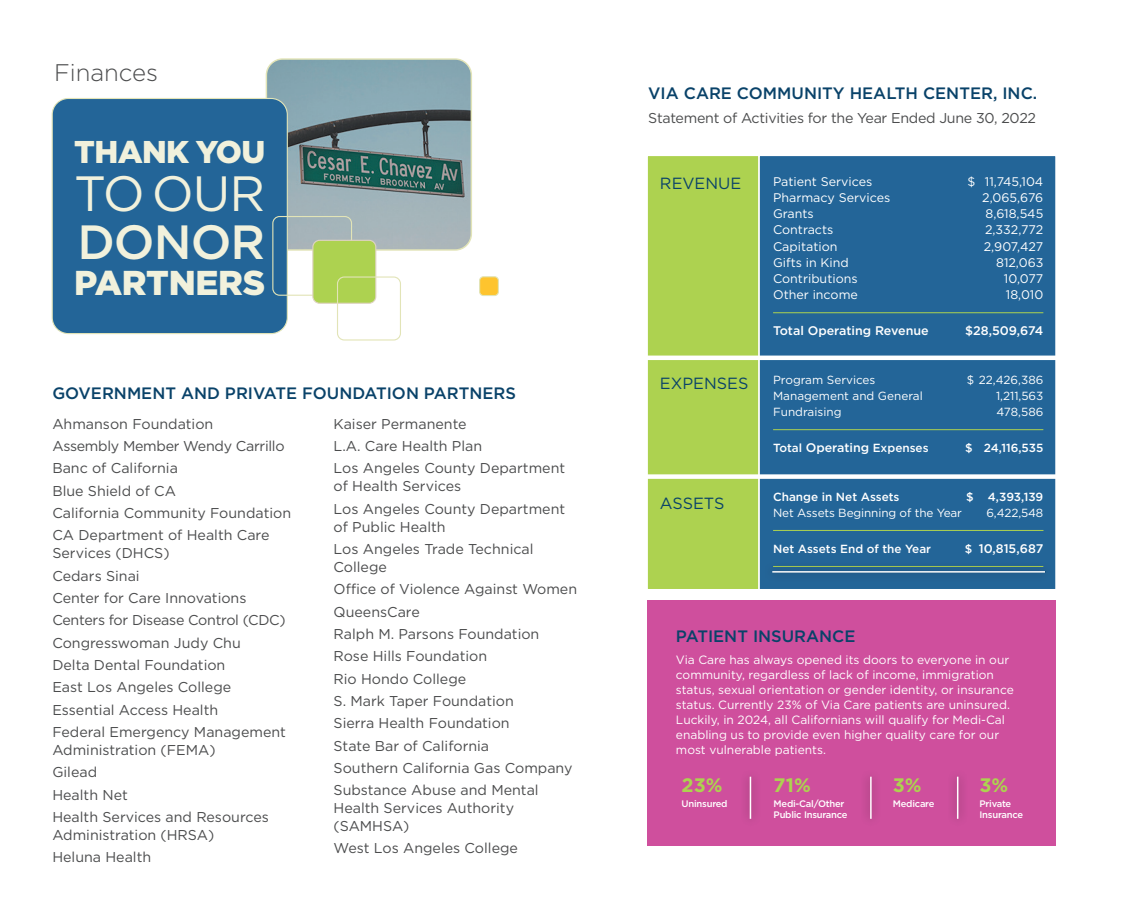
<style>
.page{position:relative;width:1134px;height:918px;background:#fff}
.page>*{position:absolute;margin:0;border:0;box-sizing:border-box;transform-origin:0 0}
.t1{font:49.5px "Gotham";color:#f1f1dc}
.t2{font:500 48px "Gotham";letter-spacing:-.02em;color:#f1f1dc}
.t3{font:900 34.5px "Gotham";letter-spacing:-.01em;color:#f1f1dc}
.t4{font:900 31.5px "Gotham";letter-spacing:-.02em;color:#f1f1dc}
.t5{font:300 24px "Gotham";color:#4b4c4d}
.t6{font:700 19.5px "Gotham";color:#add250}
.t7{font:500 16.5px "Gotham";color:#094269}
.t8{font:16.2px "Gotham";color:#094269}
.t9{font:14.25px/22.4px "Gotham";color:#4b4c4d}
.t10{font:14.25px "Gotham";letter-spacing:-.02em;color:#4b4c4d}
.t11{font:12.45px "Gotham";color:#fff}
.t12{font:500 12.45px "Gotham";color:#fff}
.t13{font:12px/15px "Gotham";color:#fff}
.t14{font:11.7px "Gotham";color:#fff}
.t15{font:500 11.7px "Gotham";color:#fff}
.t16{font:500 9.45px/10.8px "Gotham";letter-spacing:-.025em;color:#fff}
.s1{font-size:12.45px}
.s2{font-size:11.7px}
</style>
<div class="page">
<div style="left:646px;top:155px;width:114px;height:435px;background:#add250;border:2px solid #fff"></div>
<div style="left:759px;top:155px;width:297px;height:435px;background:#236598"></div>
<hr style="left:773px;top:312px;width:270px;height:1px;background:#add250">
<hr style="left:773px;top:429px;width:270px;height:1px;background:#add250">
<hr style="left:773px;top:530px;width:270px;height:1px;background:#add250">
<div style="left:758px;top:155px;width:299px;height:435px;border:2px solid #fff"></div>
<div style="left:648px;top:600px;width:408px;height:246px;background:#cf4f9d"></div>
<hr style="left:646px;top:356px;width:419px;height:4px;background:#fff">
<div style="left:646px;top:474px;width:419px;height:5px;background:#fff"></div>
<div style="left:740px;top:768px;width:21px;height:59px;background:#231f20;opacity:.75"></div>
<hr style="left:750px;top:777px;width:1px;height:42px;background:#fff">
<div style="left:860px;top:768px;width:21px;height:59px;background:#c94d99"></div>
<hr style="left:870px;top:777px;width:2px;height:42px;background:#fff">
<div style="left:947px;top:768px;width:21px;height:59px;background:#c94d99"></div>
<hr style="left:957px;top:777px;width:1px;height:42px;background:#fff">
<img style="left:266px;top:60px;width:204px;height:189px">
<div style="left:266px;top:58px;width:206px;height:193px;border:1px solid #e2e4b7;border-radius:16px"></div>
<div style="left:52px;top:98px;width:235px;height:236px;background:#236598;border-radius:16px"></div>
<div style="left:52px;top:98px;width:236px;height:236px;border:1px solid #e2e4b7;border-radius:16px"></div>
<div style="left:480px;top:277px;width:18px;height:19px;background:#fec42e;border-radius:4px"></div>
<div style="left:479px;top:276px;width:20px;height:20px;border:1px solid #e2e4b7;border-radius:4px"></div>
<div style="left:272px;top:216px;width:80px;height:80px;border:1px solid #e2e4b7;border-radius:7px"></div>
<div style="left:313px;top:240px;width:63px;height:63px;background:#add250;border-radius:7px"></div>
<div style="left:312px;top:240px;width:64px;height:64px;border:1px solid #dfd3c2;border-radius:7px"></div>
<div style="left:337px;top:276px;width:64px;height:65px;border:1px solid #e2e4b7;border-radius:7px"></div>
<div style="left:764px;top:561px;width:290px;height:21px;background:#236291"></div>
<hr style="left:772px;top:571px;width:273px;height:2px;background:#fff">
<h3 class="t5" style="left:54px;top:57px;width:106px">Finances</h3>
<h3 class="t4" style="left:74px;top:130px;width:193px">THANK YOU</h3>
<h1 class="t1" style="left:74px;top:161px;width:193px">TO OUR</h1>
<h2 class="t2" style="left:77px;top:210px;width:189px">DONOR</h2>
<h3 class="t3" style="left:74px;top:259px;width:193px">PARTNERS</h3>
<p class="t7" style="left:52px;top:382px;width:465px">GOVERNMENT AND PRIVATE FOUNDATION PARTNERS</p>
<p class="t9" style="left:52px;top:412px;width:240px">Ahmanson Foundation<br>Assembly Member Wendy Carrillo<br>Banc of California<br>Blue Shield of CA<br>California Community Foundation<br>CA Department of Health Care</p>
<p class="t9" style="left:52px;top:542px;width:235px">Services (DHCS)<br>Cedars Sinai<br>Center for Care Innovations<br>Centers for Disease Control (CDC)<br>Congresswoman Judy Chu<br>Delta Dental Foundation<br>East Los Angeles College<br>Essential Access Health<br>Federal Emergency Management</p>
<p class="t9" style="left:52px;top:738px;width:218px">Administration (FEMA)<br>Gilead<br>Health Net<br>Health Services and Resources</p>
<p class="t9" style="left:52px;top:823px;width:163px">Administration (HRSA)<br>Heluna Health</p>
<p class="t9" style="left:334px;top:412px;width:233px">Kaiser Permanente<br>L.A. Care Health Plan<br>Los Angeles County Department</p>
<p class="t9" style="left:334px;top:475px;width:233px">of Health Services<br>Los Angeles County Department</p>
<p class="t9" style="left:334px;top:515px;width:201px">of Public Health<br>Los Angeles Trade Technical</p>
<p class="t9" style="left:334px;top:555px;width:245px">College<br>Office of Violence Against Women<br>QueensCare<br>Ralph M. Parsons Foundation<br>Rose Hills Foundation<br>Rio Hondo College<br>S. Mark Taper Foundation<br>Sierra Health Foundation<br>State Bar of California<br>Southern California Gas Company<br>Substance Abuse and Mental</p>
<p class="t9" style="left:334px;top:799px;width:182px;line-height:18px">Health Services Authority (SAMHSA)</p>
<p class="t9" style="left:334px;top:837px;width:186px">West Los Angeles College</p>
<p class="t7" style="left:648px;top:82px;width:391px">VIA CARE COMMUNITY HEALTH CENTER, INC.</p>
<p class="t10" style="left:648px;top:109px;width:389px">Statement of Activities for the Year Ended June 30, 2022</p>
<p class="t8" style="left:660px;top:173px;width:83px">REVENUE</p>
<p class="t8" style="left:660px;top:373px;width:90px">EXPENSES</p>
<p class="t8" style="left:660px;top:493px;width:66px">ASSETS</p>
<p class="t11" style="left:773px;top:174px;width:101px">Patient Services</p>
<p class="t11" style="left:968px;top:174px;width:77px">$ 11,745,104</p>
<p class="t11" style="left:773px;top:190px;width:119px">Pharmacy Services</p>
<p class="t11" style="left:982px;top:190px;width:63px">2,065,676</p>
<p class="t11" style="left:773px;top:206px;width:42px">Grants</p>
<p class="t11" style="left:985px;top:206px;width:59px">8,618,545</p>
<p class="t11" style="left:773px;top:222px;width:62px">Contracts</p>
<p class="t11" style="left:985px;top:222px;width:60px">2,332,772</p>
<p class="t11" style="left:773px;top:238px;width:66px">Capitation</p>
<p class="t11" style="left:984px;top:238px;width:61px">2,907,427</p>
<p class="t11" style="left:773px;top:254px;width:77px">Gifts in Kind</p>
<p class="t11" style="left:996px;top:254px;width:49px">812,063</p>
<p class="t11" style="left:773px;top:271px;width:86px">Contributions</p>
<p class="t11" style="left:1004px;top:271px;width:41px">10,077</p>
<p class="t11" style="left:773px;top:287px;width:86px">Other income</p>
<p class="t11" style="left:1006px;top:287px;width:39px">18,010</p>
<p class="t12" style="left:773px;top:323px;width:157px">Total Operating Revenue</p>
<p class="t12" style="left:965px;top:323px;width:80px">$28,509,674</p>
<p class="t14" style="left:773px;top:372px;width:104px">Program Services</p>
<p class="t14" style="left:967px;top:372px;width:78px">$ 22,426,386</p>
<p class="t14" style="left:773px;top:388px;width:151px">Management and General</p>
<p class="t14" style="left:996px;top:388px;width:49px">1,211,563</p>
<p class="t14" style="left:773px;top:404px;width:70px">Fundraising</p>
<p class="t14" style="left:997px;top:404px;width:48px">478,586</p>
<p class="t15" style="left:773px;top:440px;width:157px">Total <span class="s1">Operating</span> Expenses</p>
<p class="t15" style="left:965px;top:440px;width:80px">$ 24,116,535</p>
<p class="t15" style="left:773px;top:489px;width:128px">Change in Net Assets</p>
<p class="t15" style="left:966px;top:489px;width:79px">$ 4,393,139</p>
<p class="t14" style="left:773px;top:505px;width:190px">Net Assets Beginning of the Year</p>
<p class="t14" style="left:986px;top:505px;width:58px">6,422,548</p>
<p class="t15" style="left:773px;top:541px;width:160px">Net Assets End of the Year</p>
<p class="t12" style="left:965px;top:540px;width:80px"><span class="s2">$</span> 10,815,687</p>
<p class="t7" style="left:676px;top:625px;width:181px">PATIENT INSURANCE</p>
<p class="t13" style="left:676px;top:652px;width:339px">Via Care has always opened its doors to everyone in our community, regardless of lack of income, immigration status, sexual orientation or gender identity, or insurance status. Currently 23% of Via Care patients are uninsured.<br>Luckily, in 2024, all Californians will qualify for Medi-Cal enabling us to provide even higher quality care for our most vulnerable patients.</p>
<h3 class="t6" style="left:682px;top:772px;width:43px">23%</h3>
<p class="t16" style="left:682px;top:798px;width:48px">Uninsured</p>
<h3 class="t6" style="left:774px;top:772px;width:39px">71%</h3>
<p class="t16" style="left:774px;top:798px;width:76px">Medi-Cal/Other<br>Public Insurance</p>
<h3 class="t6" style="left:893px;top:772px;width:30px">3%</h3>
<p class="t16" style="left:893px;top:798px;width:43px">Medicare</p>
<h3 class="t6" style="left:980px;top:772px;width:30px">3%</h3>
<p class="t16" style="left:980px;top:798px;width:45px">Private<br>Insurance</p>
</div>
